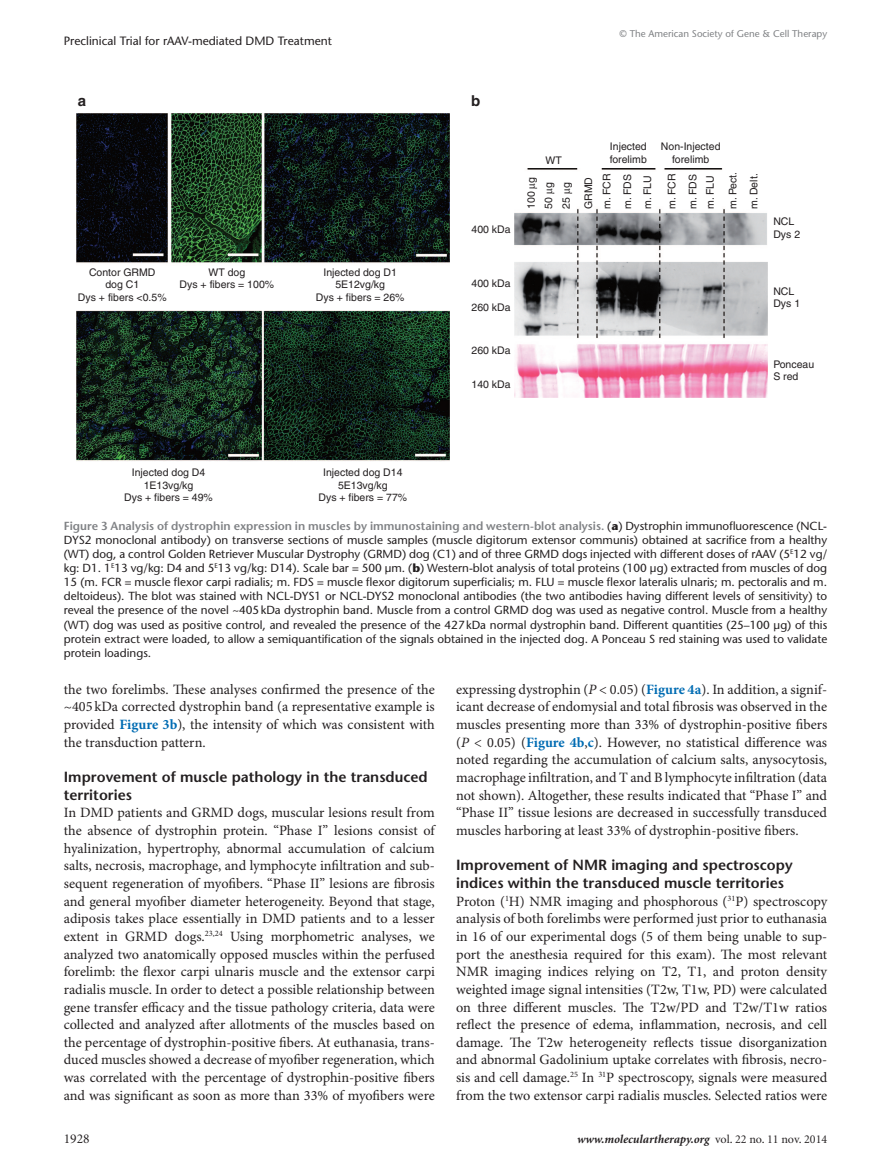
<style>
.page{position:relative;width:891px;height:1175px;background:#fff}
.page>*{position:absolute;margin:0;border:0;box-sizing:border-box;transform-origin:0 0}
.t1{font:700 15px "Helvetica";color:#231f20}
.t2{font:600 14.7px/17.7px "ITC Stone Sans";color:#231f20}
.t3{font:14.25px/17.7px "Minion Pro";color:#231f20;text-align:justify}
.t4{font:13.5px "Minion";color:#231f20}
.t5{font:12px "Stone Sans";color:#231f20}
.t6{font:italic 700 12px "Minion";color:#231f20}
.t7{font:11.7px/14.1px "Stone Sans";color:#231f20;text-align:justify}
.t8{font:600 11.7px "ITC Stone Sans";color:#808285}
.t9{font:10.5px/12.6px "Helvetica";color:#231f20}
.t10{font:9.75px "Stone Sans";color:#808285}
.s1{font-family:"Stone Sans";font-weight:400;color:#231f20}
.s2{font-family:"Stone Sans";font-weight:700;color:#231f20}
.s3{font-weight:700}
.s4{font-weight:700;color:#006cb3}
.s5{font-style:italic}
.s6{font-weight:400;font-style:normal}
</style>
<div class="page">
<img style="left:77px;top:113px;width:373px;height:348px">
<img style="left:514px;top:169px;width:254px;height:228px">
<svg style="left:530px;top:183px;width:7px;height:5px"></svg>
<svg style="left:547px;top:188px;width:8px;height:6px"></svg>
<svg style="left:564px;top:188px;width:8px;height:6px"></svg>
<p class="t5" style="left:64px;top:34px;width:270px">Preclinical Trial for rAAV-mediated DMD Treatment</p>
<p class="t10" style="left:620px;top:28px;width:209px">© The American Society of Gene &amp; Cell Therapy</p>
<p class="t1" style="left:78px;top:92px;width:10px">a</p>
<p class="t1" style="left:471px;top:92px;width:11px">b</p>
<p class="t9" style="left:78px;top:265px;width:90px;text-align:center">Contor GRMD<br>dog C1<br>Dys + fibers &lt;0.5%</p>
<p class="t9" style="left:180px;top:265px;width:96px;text-align:center">WT dog<br>Dys + fibers = 100%</p>
<p class="t9" style="left:316px;top:265px;width:90px;text-align:center">Injected dog D1<br>5E12vg/kg<br>Dys + fibers = 26%</p>
<p class="t9" style="left:472px;top:223px;width:41px">400 kDa</p>
<p class="t9" style="left:472px;top:277px;width:41px">400 kDa</p>
<p class="t9" style="left:472px;top:301px;width:41px">260 kDa</p>
<p class="t9" style="left:472px;top:344px;width:41px">260 kDa</p>
<p class="t9" style="left:472px;top:377px;width:41px">140 kDa</p>
<p class="t9" style="left:545px;top:154px;width:18px">WT</p>
<p class="t9" style="left:610px;top:140px;width:39px">Injected forelimb</p>
<p class="t9" style="left:661px;top:140px;width:61px;text-align:center">Non-Injected forelimb</p>
<p class="t9" style="left:523px;top:209px;width:34px;line-height:17.4px;rotate:-90deg">100 g<br>50 g<br>25 g</p>
<p class="t9" style="left:579px;top:209px;width:37px;line-height:18.3px;rotate:-90deg">GRMD m. FCR</p>
<p class="t9" style="left:617px;top:209px;width:36px;line-height:20.1px;rotate:-90deg">m. FDS m. FLU</p>
<p class="t9" style="left:661px;top:209px;width:37px;line-height:21.1px;rotate:-90deg">m. FCR m. FDS</p>
<p class="t9" style="left:699px;top:209px;width:39px;line-height:22.5px;rotate:-90deg">m. FLU m. Pect.</p>
<p class="t9" style="left:747px;top:209px;width:37px;rotate:-90deg">m. Delt.</p>
<p class="t9" style="left:773px;top:215px;width:28px">NCL<br>Dys 2</p>
<p class="t9" style="left:773px;top:285px;width:28px">NCL<br>Dys 1</p>
<p class="t9" style="left:773px;top:357px;width:42px">Ponceau<br>S red</p>
<p class="t9" style="left:124px;top:466px;width:90px;text-align:center">Injected dog D4<br>1E13vg/kg<br>Dys + fibers = 49%</p>
<p class="t9" style="left:319px;top:466px;width:90px;text-align:center">Injected dog D14<br>5E13vg/kg<br>Dys + fibers = 77%</p>
<p class="t8" style="left:64px;top:519px;width:765px">Figure 3 Analysis of dystrophin expression in muscles by immunostaining and western-blot analysis. <span class="s1">(</span><span class="s2">a</span><span class="s1">) Dystrophin immunofluorescence (NCL-</span></p>
<p class="t7" style="left:64px;top:533px;width:765px">DYS2 monoclonal antibody) on transverse sections of muscle samples (muscle digitorum extensor communis) obtained at sacrifice from a healthy (WT) dog, a control Golden Retriever Muscular Dystrophy (GRMD) dog (C1) and of three GRMD dogs injected with different doses of rAAV (5<sup>E</sup>12 vg/ kg: D1. 1<sup>E</sup>13 vg/kg: D4 and 5<sup>E</sup>13 vg/kg: D14). Scale bar = 500 µm. (<span class="s3">b</span>) Western-blot analysis of total proteins (100 µg) extracted from muscles of dog 15 (m. FCR = muscle flexor carpi radialis; m. FDS = muscle flexor digitorum superficialis; m. FLU = muscle flexor lateralis ulnaris; m. pectoralis and m. deltoideus). The blot was stained with NCL-DYS1 or NCL-DYS2 monoclonal antibodies (the two antibodies having different levels of sensitivity) to reveal the presence of the novel ~405kDa dystrophin band. Muscle from a control GRMD dog was used as negative control. Muscle from a healthy (WT) dog was used as positive control, and revealed the presence of the 427kDa normal dystrophin band. Different quantities (25–100 µg) of this protein extract were loaded, to allow a semiquantification of the signals obtained in the injected dog. A Ponceau S red staining was used to validate protein loadings.</p>
<p class="t3" style="left:64px;top:681px;width:373px">the two forelimbs. These analyses confirmed the presence of the ~405 kDa corrected dystrophin band (a representative example is provided <span class="s4">Figure 3b</span>), the intensity of which was consistent with the transduction pattern.</p>
<p class="t2" style="left:64px;top:768px;width:365px">Improvement of muscle pathology in the transduced territories</p>
<p class="t3" style="left:64px;top:804px;width:373px">In DMD patients and GRMD dogs, muscular lesions result from the absence of dystrophin protein. “Phase I” lesions consist of hyalinization, hypertrophy, abnormal accumulation of calcium salts, necrosis, macrophage, and lymphocyte infiltration and sub&shy;sequent regeneration of myofibers. “Phase II” lesions are fibrosis and general myofiber diameter heterogeneity. Beyond that stage, adiposis takes place essentially in DMD patients and to a lesser extent in GRMD dogs.<sup>23,24</sup> Using morphometric analyses, we analyzed two anatomically opposed muscles within the perfused forelimb: the flexor carpi ulnaris muscle and the extensor carpi radialis muscle. In order to detect a possible relationship between gene transfer efficacy and the tissue pathology criteria, data were collected and analyzed after allotments of the muscles based on the percentage of dystrophin-positive fibers. At euthanasia, trans&shy;duced muscles showed a decrease of myofiber regeneration, which was correlated with the percentage of dystrophin-positive fibers and was significant as soon as more than 33% of myofibers were</p>
<p class="t3" style="left:456px;top:681px;width:373px">expressing dystrophin (<span class="s5">P</span> &lt; 0.05) (<span class="s4">Figure 4a</span>). In addition, a signif&shy;icant decrease of endomysial and total fibrosis was observed in the muscles presenting more than 33% of dystrophin-positive fibers (<span class="s5">P</span> &lt; 0.05) (<span class="s4">Figure 4b</span>,<span class="s4">c</span>). However, no statistical difference was noted regarding the accumulation of calcium salts, anysocytosis, macrophage infiltration, and T and B lymphocyte infiltration (data not shown). Altogether, these results indicated that “Phase I” and “Phase II” tissue lesions are decreased in successfully transduced muscles harboring at least 33% of dystrophin-positive fibers.</p>
<p class="t2" style="left:456px;top:856px;width:338px">Improvement of NMR imaging and spectroscopy indices within the transduced muscle territories</p>
<p class="t3" style="left:456px;top:892px;width:373px">Proton (<sup>1</sup>H) NMR imaging and phosphorous (<sup>31</sup>P) spectroscopy analysis of both forelimbs were performed just prior to euthanasia in 16 of our experimental dogs (5 of them being unable to sup&shy;port the anesthesia required for this exam). The most relevant NMR imaging indices relying on T2, T1, and proton density weighted image signal intensities (T2w, T1w, PD) were calculated on three different muscles. The T2w/PD and T2w/T1w ratios reflect the presence of edema, inflammation, necrosis, and cell damage. The T2w heterogeneity reflects tissue disorganization and abnormal Gadolinium uptake correlates with fibrosis, necro&shy;sis and cell damage.<sup>25</sup> In <sup>31</sup>P spectroscopy, signals were measured from the two extensor carpi radialis muscles. Selected ratios were</p>
<p class="t4" style="left:64px;top:1132px;width:27px">1928</p>
<p class="t6" style="left:577px;top:1133px;width:252px">www.moleculartherapy.org <span class="s6">vol. 22 no. 11 nov. 2014</span></p>
</div>
